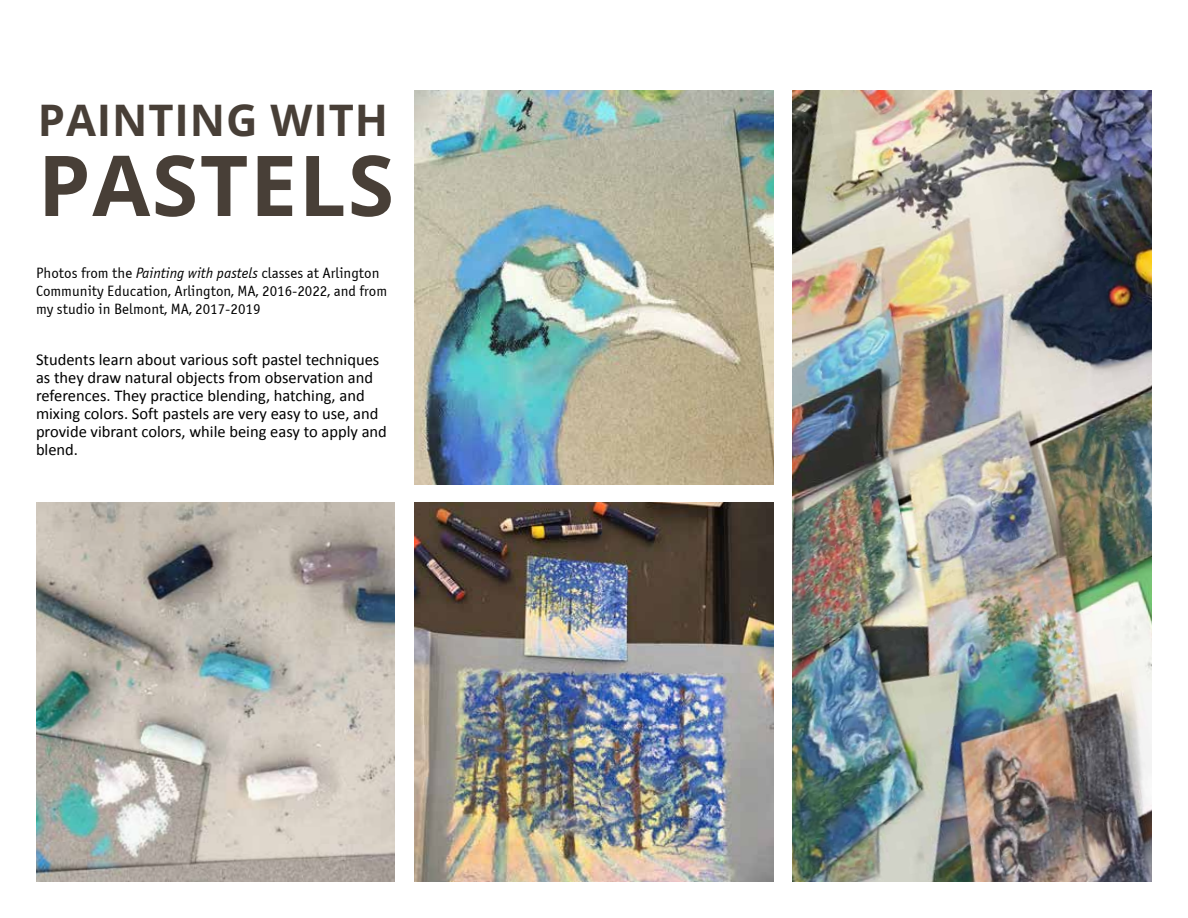
<style>
.page{position:relative;width:1188px;height:918px;background:#fff}
.page>*{position:absolute;margin:0;border:0;box-sizing:border-box;transform-origin:0 0}
.t1{font:700 84px "Open Sans";letter-spacing:.02em;color:#483f37}
.t2{font:700 43.5px "Open Sans";letter-spacing:.02em;color:#483f37}
.t3{font:16.5px/18px "Calibri";color:#000}
.t4{font:15px/18px "Officina Sans C";color:#000}
.s1{font-style:italic}
</style>
<div class="page">
<img style="left:414px;top:90px;width:360px;height:394px">
<img style="left:414px;top:502px;width:360px;height:380px">
<img style="left:792px;top:90px;width:360px;height:792px">
<img style="left:36px;top:502px;width:358px;height:380px">
<h2 class="t2" style="left:38px;top:91px;width:352px">PAINTING WITH</h2>
<h1 class="t1" style="left:38px;top:128px;width:358px">PASTELS</h1>
<p class="t4" style="left:36px;top:264px;width:353px">Photos from the <span class="s1">Painting with pastels</span> classes at Arlington<br>Community Education, Arlington, MA, 2016-2022, and from my studio in Belmont, MA, 2017-2019</p>
<p class="t3" style="left:36px;top:351px;width:352px">Students learn about various soft pastel techniques as they draw natural objects from observation and references. They practice blending, hatching, and mixing colors. Soft pastels are very easy to use, and provide vibrant colors, while being easy to apply and blend.</p>
</div>
